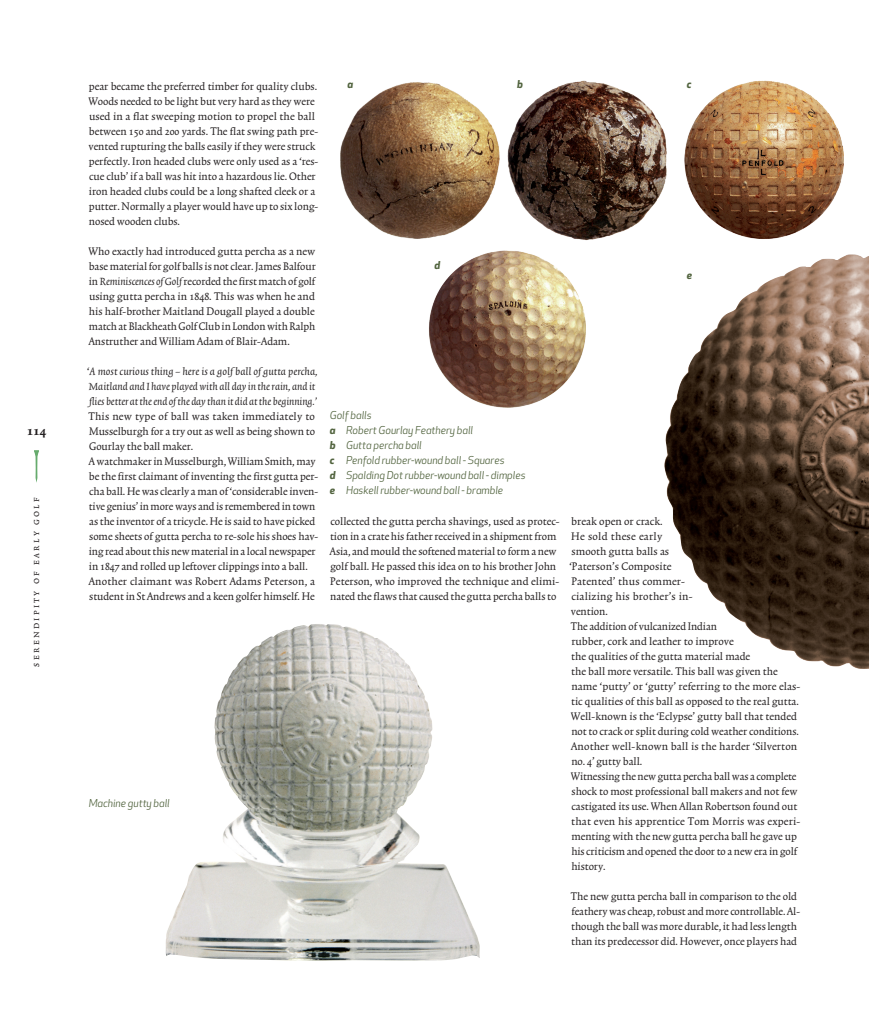
<style>
.page{position:relative;width:869px;height:1028px;background:#fff}
.page>*{position:absolute;margin:0;border:0;box-sizing:border-box;transform-origin:0 0}
.t1{font:700 15px "Trinite No 1";color:#231f20}
.t2{font:13px/15px "Trinite No 1 Rom Con";color:#231f20}
.t3{font:italic 13px/15px "Trinite No 1";color:#231f20}
.t4{font:11.25px "Trinite No 1 Rom Con Exp";letter-spacing:.2em;color:#231f20}
.t5{font:italic 10.62px/15px "Apex New";letter-spacing:-.005em;color:#52643f}
.t6{font:italic 700 10.62px "Apex New";color:#52643f}
.s1{font-family:"Trinite No 1";font-style:italic}
.s2{font-family:"Trinite No 1 Rom Con";font-style:normal}
.s3{font-weight:700}
</style>
<div class="page">
<img style="left:165px;top:624px;width:314px;height:336px">
<img style="left:340px;top:82px;width:159px;height:157px">
<img style="left:507px;top:80px;width:160px;height:160px">
<img style="left:664px;top:254px;width:204px;height:415px">
<img style="left:684px;top:80px;width:159px;height:159px">
<img style="left:429px;top:251px;width:157px;height:157px">
<svg style="left:34px;top:450px;width:5px;height:33px"></svg>
<p class="t1" style="left:27px;top:424px;width:21px">114</p>
<p class="t4" style="left:31px;top:666px;width:170px;rotate:-90deg">serendipity of early golf</p>
<p class="t2" style="left:88px;top:80px;width:231px">pear became the preferred timber for quality clubs.<br>Woods needed to be light but very hard as they were used in a flat sweeping motion to propel the ball between 150 and 200 yards. The flat swing path pre&shy;vented rupturing the balls easily if they were struck perfectly. Iron headed clubs were only used as a ‘res&shy;cue club’ if a ball was hit into a hazardous lie. Other iron headed clubs could be a long shafted cleek or a putter. Normally a player would have up to six long&shy;nosed wooden clubs.</p>
<p class="t2" style="left:88px;top:245px;width:229px;text-align:justify">Who exactly had introduced gutta percha as a new base material for golf balls is not clear. James Balfour in <span class="s1">Reminiscences of Golf</span> recorded the first match of golf using gutta percha in 1848. This was when he and his half-brother Maitland Dougall played a double match at Blackheath Golf Club in London with Ralph Anstruther and William Adam of Blair-Adam.</p>
<p class="t3" style="left:87px;top:365px;width:232px"><span class="s2">‘</span>A most curious thing – here is a golf ball of gutta percha,<br>Maitland and I have played with all day in the rain, and it flies better at the end of the day than it did at the beginning.’</p>
<p class="t2" style="left:88px;top:410px;width:231px">This new type of ball was taken immediately to Musselburgh for a try out as well as being shown to Gourlay the ball maker.<br>A watchmaker in Musselburgh, William Smith, may be the first claimant of inventing the first gutta per&shy;cha ball. He was clearly a man of ‘considerable inven&shy;tive genius’ in more ways and is remembered in town as the inventor of a tricycle. He is said to have picked some sheets of gutta percha to re-sole his shoes hav&shy;ing read about this new material in a local newspaper in 1847 and rolled up leftover clippings into a ball.<br>Another claimant was Robert Adams Peterson, a student in St Andrews and a keen golfer himself. He</p>
<p class="t5" style="left:89px;top:796px;width:83px">Machine gutty ball</p>
<p class="t6" style="left:347px;top:76px;width:7px">a</p>
<p class="t6" style="left:517px;top:76px;width:7px">b</p>
<p class="t6" style="left:686px;top:77px;width:6px">c</p>
<p class="t6" style="left:434px;top:258px;width:7px">d</p>
<p class="t5" style="left:330px;top:407px;width:197px">Golf balls<br><span class="s3">a</span> Robert Gourlay Feathery ball<br><span class="s3">b</span> Gutta percha ball<br><span class="s3">c</span> Penfold rubber-wound ball - Squares<br><span class="s3">d</span> Spalding Dot rubber-wound ball - dimples <span class="s3">e</span> Haskell rubber-wound ball - bramble</p>
<p class="t6" style="left:686px;top:268px;width:7px">e</p>
<p class="t2" style="left:330px;top:515px;width:231px">collected the gutta percha shavings, used as protec&shy;tion in a crate his father received in a shipment from Asia, and mould the softened material to form a new golf ball. He passed this idea on to his brother John Peterson, who improved the technique and elimi&shy;nated the flaws that caused the gutta percha balls to</p>
<p class="t2" style="left:569px;top:515px;width:232px">break open or crack.<br>He sold these early<br>smooth gutta balls as<br>‘Paterson’s Composite<br>Patented’ thus commer-<br>cializing his brother’s in-<br>vention.<br>The addition of vulcanized Indian<br>rubber, cork and leather to improve<br>the qualities of the gutta material made<br>the ball more versatile. This ball was given the name ‘putty’ or ‘gutty’ referring to the more elas&shy;tic qualities of this ball as opposed to the real gutta.<br>Well-known is the ‘Eclypse’ gutty ball that tended not to crack or split during cold weather conditions.<br>Another well-known ball is the harder ‘Silverton no.4’ gutty ball.<br>Witnessing the new gutta percha ball was a complete shock to most professional ball makers and not few castigated its use. When Allan Robertson found out that even his apprentice Tom Morris was experi&shy;menting with the new gutta percha ball he gave up his criticism and opened the door to a new era in golf history.</p>
<p class="t2" style="left:570px;top:890px;width:231px">The new gutta percha ball in comparison to the old feathery was cheap, robust and more controllable. Al&shy;though the ball was more durable, it had less length than its predecessor did. However, once players had</p>
</div>
